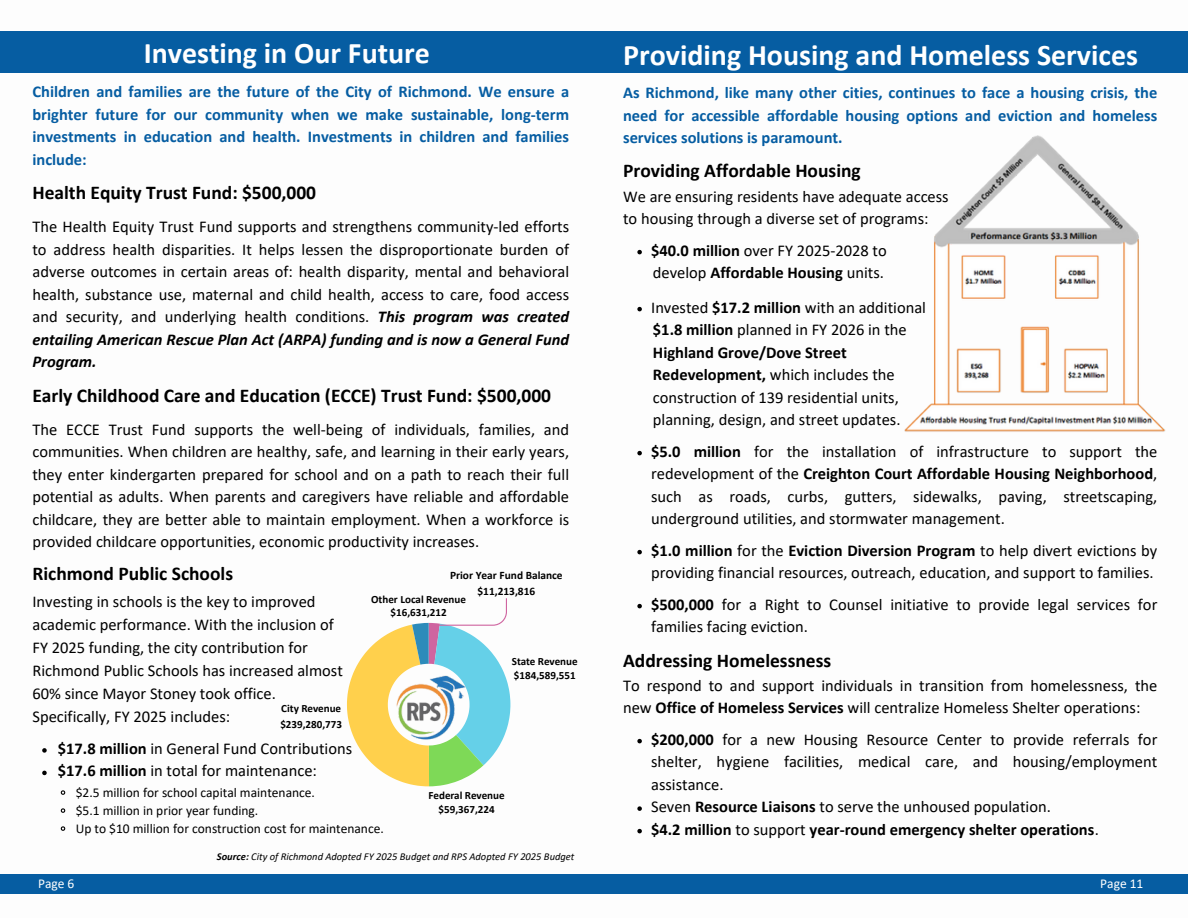
<style>
.page{position:relative;width:1188px;height:918px;background:#fff}
.page>*{position:absolute;margin:0;border:0;box-sizing:border-box;transform-origin:0 0}
.t1{font:700 30px "Calibri";color:#fff}
.t2{font:700 19.5px "Calibri";color:#000}
.t3{font:16.5px/22.5px "Calibri";color:#000}
.t4{font:700 16.5px/22.5px "Calibri";color:#065da2;text-align:justify}
.t5{font:700 16.5px "Calibri";color:#000}
.t6{font:13.5px "Calibri";color:#000}
.t7{font:13.5px "Calibri";color:#fff}
.t8{font:700 11.4px/15.1px "Calibri";color:#000;text-align:center}
.t9{font:700 11.1px/13.5px "Calibri";color:#000}
.t10{font:italic 10.5px "Calibri";color:#000}
.s1{font-weight:700;font-style:italic}
.s2{font-weight:700}
.s3{font-weight:400}
</style>
<div class="page">
<div style="left:0;top:31px;width:1188px;height:42px;background:#065da2"></div>
<div style="left:0;top:874px;width:1188px;height:20px;background:#065da2"></div>
<img style="left:905px;top:135px;width:261px;height:297px">
<svg style="left:42px;top:748px;width:5px;height:5px"></svg>
<svg style="left:42px;top:771px;width:5px;height:4px"></svg>
<svg style="left:60px;top:790px;width:6px;height:5px"></svg>
<svg style="left:60px;top:808px;width:6px;height:5px"></svg>
<svg style="left:60px;top:826px;width:6px;height:5px"></svg>
<svg style="left:637px;top:250px;width:5px;height:4px"></svg>
<svg style="left:637px;top:307px;width:5px;height:4px"></svg>
<svg style="left:637px;top:451px;width:5px;height:4px"></svg>
<svg style="left:637px;top:550px;width:5px;height:4px"></svg>
<svg style="left:637px;top:604px;width:5px;height:4px"></svg>
<svg style="left:637px;top:739px;width:5px;height:4px"></svg>
<svg style="left:637px;top:806px;width:5px;height:5px"></svg>
<svg style="left:637px;top:829px;width:5px;height:4px"></svg>
<svg style="left:347px;top:598px;width:163px;height:188px"></svg>
<p class="t1" style="left:144px;top:40px;width:288px">Investing in Our Future</p>
<h3 class="t4" style="left:32px;top:82px;width:538px">Children and families are the future of the City of Richmond. We ensure a brighter future for our community when we make sustainable, long-term investments in education and health. Investments in children and families include:</h3>
<h2 class="t2" style="left:32px;top:185px;width:285px">Health Equity Trust Fund: $500,000</h2>
<h4 class="t3" style="left:32px;top:217px;width:538px;text-align:justify">The Health Equity Trust Fund supports and strengthens community-led efforts to address health disparities. It helps lessen the disproportionate burden of adverse outcomes in certain areas of: health disparity, mental and behavioral health, substance use, maternal and child health, access to care, food access and security, and underlying health conditions. <span class="s1">This program was created entailing American Rescue Plan Act (ARPA) funding and is now a General Fund Program.</span></h4>
<h2 class="t2" style="left:32px;top:387px;width:520px">Early Childhood Care and Education (ECCE) Trust Fund: $500,000</h2>
<h4 class="t3" style="left:32px;top:420px;width:538px;text-align:justify">The ECCE Trust Fund supports the well-being of individuals, families, and communities. When children are healthy, safe, and learning in their early years, they enter kindergarten prepared for school and on a path to reach their full potential as adults. When parents and caregivers have reliable and affordable childcare, they are better able to maintain employment. When a workforce is provided childcare opportunities, economic productivity increases.</h4>
<h6 class="t8" style="left:450px;top:569px;width:114px">Prior Year Fund Balance $11,213,816</h6>
<h1 class="t2" style="left:32px;top:565px;width:202px">Richmond Public Schools</h1>
<h1 class="t3" style="left:32px;top:592px;width:312px;line-height:23px">Investing in schools is the key to improved academic performance. With the inclusion of FY 2025 funding, the city contribution for Richmond Public Schools has increased almost 60% since Mayor Stoney took office.<br>Specifically, FY 2025 includes:</h1>
<p class="t9" style="left:371px;top:593px;width:96px;text-align:center">Other Local Revenue $16,631,212</p>
<p class="t9" style="left:512px;top:655px;width:67px">State Revenue $184,589,551</p>
<p class="t9" style="left:280px;top:702px;width:63px;line-height:15.3px">City Revenue $239,280,773</p>
<p class="t3" style="left:58px;top:738px;width:296px"><span class="s2">$17.8 million</span> in General Fund Contributions</p>
<p class="t3" style="left:58px;top:761px;width:261px"><span class="s2">$17.6 million</span> in total for maintenance:</p>
<p class="t6" style="left:76px;top:786px;width:241px">$2.5 million for school capital maintenance.</p>
<p class="t6" style="left:76px;top:804px;width:184px">$5.1 million in prior year funding.</p>
<h3 class="t6" style="left:76px;top:822px;width:310px">Up to $10 million for construction cost for maintenance.</h3>
<h4 class="t10" style="left:217px;top:852px;width:359px"><span class="s2">Source:</span> City of Richmond Adopted FY 2025 Budget and RPS Adopted FY 2025 Budget</h4>
<p class="t9" style="left:429px;top:790px;width:78px;text-align:center">Federal Revenue $59,367,224</p>
<p class="t1" style="left:623px;top:42px;width:516px">Providing Housing and Homeless Services</p>
<h4 class="t4" style="left:623px;top:83px;width:536px">As Richmond, like many other cities, continues to face a housing crisis, the need for accessible affordable housing options and eviction and homeless services solutions is paramount.</h4>
<p class="t2" style="left:623px;top:163px;width:239px">Providing Affordable Housing</p>
<p class="t3" style="left:623px;top:187px;width:327px">We are ensuring residents have adequate access to housing through a diverse set of programs:</p>
<h4 class="t3" style="left:651px;top:241px;width:237px"><span class="s2">$40.0 million</span> over FY 2025-2028 to</h4>
<p class="t5" style="left:653px;top:266px;width:233px"><span class="s3">develop</span> Affordable Housing <span class="s3">units.</span></p>
<p class="t3" style="left:651px;top:298px;width:276px">Invested <span class="s2">$17.2 million</span> with an additional</p>
<p class="t3" style="left:653px;top:320px;width:255px"><span class="s2">$1.8 million</span> planned in FY 2026 in the <span class="s2">Highland Grove/Dove Street Redevelopment,</span> which includes the construction of 139 residential units, planning, design, and street updates.</p>
<h4 class="t3" style="left:651px;top:442px;width:508px;text-align:justify"><span class="s2">$5.0 million</span> for the installation of infrastructure to support the redevelopment of the <span class="s2">Creighton Court Affordable Housing Neighborhood</span>, such as roads, curbs, gutters, sidewalks, paving, streetscaping, underground utilities, and stormwater management.</h4>
<h4 class="t3" style="left:651px;top:541px;width:508px"><span class="s2">$1.0 million</span> for the <span class="s2">Eviction Diversion Program</span> to help divert evictions by providing financial resources, outreach, education, and support to families.</h4>
<p class="t3" style="left:651px;top:595px;width:508px"><span class="s2">$500,000</span> for a Right to Counsel initiative to provide legal services for families facing eviction.</p>
<p class="t2" style="left:623px;top:652px;width:210px">Addressing Homelessness</p>
<p class="t3" style="left:623px;top:676px;width:536px">To respond to and support individuals in transition from homelessness, the new <span class="s2">Office of Homeless Services</span> will centralize Homeless Shelter operations:</p>
<p class="t3" style="left:651px;top:730px;width:508px;text-align:justify"><span class="s2">$200,000</span> for a new Housing Resource Center to provide referrals for shelter, hygiene facilities, medical care, and housing/employment assistance.</p>
<p class="t3" style="left:651px;top:797px;width:401px">Seven <span class="s2">Resource Liaisons</span> to serve the unhoused population.</p>
<p class="t5" style="left:651px;top:823px;width:449px">$4.2 million <span class="s3">to support</span> year-round emergency shelter operations<span class="s3">.</span></p>
<p class="t7" style="left:38px;top:878px;width:38px">Page 6</p>
<p class="t7" style="left:1100px;top:878px;width:45px">Page 11</p>
</div>
